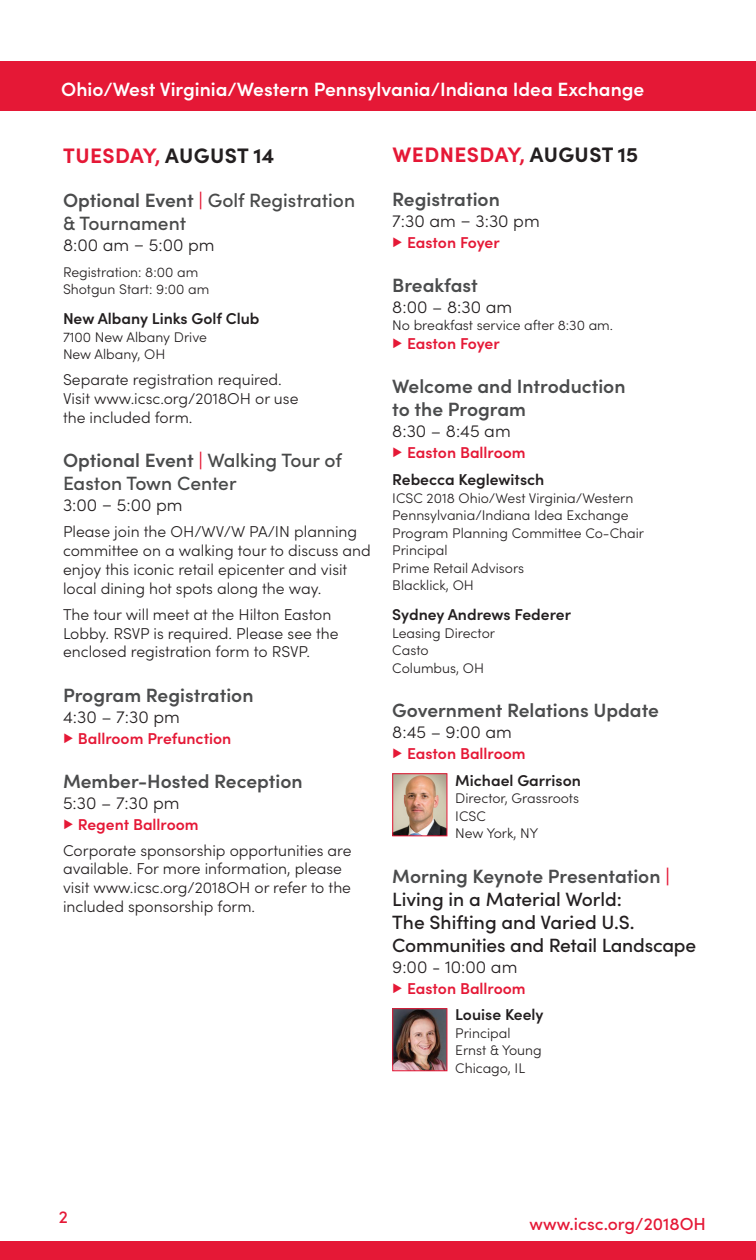
<style>
.page{position:relative;width:756px;height:1260px;background:#fff}
.page>*{position:absolute;margin:0;border:0;box-sizing:border-box;transform-origin:0 0}
.Agenda_Date{font:700 21px "Sofia Pro";letter-spacing:.02em;color:#e51836}
.Agenda_Item{font:600 19.25px/23.1px "Sofia Pro";color:#4b4c4d}
.Agenda_Item-2{font:500 19.25px/23.1px "Sofia Pro";color:#231f20}
.Agenda_Item-3{font:500 19.25px/23.1px "Sofia Pro";color:#494a4a}
.t1{font:600 19.25px "Sofia Pro";color:#fff}
.Agenda_Time{font:300 17.5px "Sofia Pro";color:#231f20}
.t2{font:500 17.5px "Sofia Pro";color:#e51836}
.Agenda_Copy{font:300 15.75px/18.9px "Sofia Pro";color:#231f20}
.Agenda_Time-2{font:600 15.75px "Sofia Pro";color:#e51836}
.Speaker_Name{font:600 15.75px "Sofia Pro";color:#231f20}
.Presentation_descrip{font:600 15.75px "Sofia Pro";color:#231f20}
.Speaker_Title{font:300 14px/17.5px "Sofia Pro";color:#231f20}
.Agenda_Copy-2{font:300 14px "Sofia Pro";color:#231f20}
.s1{color:#231f20}
.s2{font-weight:600;color:#4b4c4d}
.s3{color:#e51836}
.s4{font-weight:600;color:#e51836}
</style>
<div class="page">
<div style="left:0;top:61px;width:756px;height:49px;background:#e51836"></div>
<div style="left:0;top:1241px;width:756px;height:19px;background:#e51836"></div>
<img style="left:394px;top:775px;width:51px;height:59px">
<div style="left:392px;top:773px;width:55px;height:63px;border:1px solid #e51836"></div>
<img style="left:394px;top:1010px;width:51px;height:59px">
<div style="left:392px;top:1008px;width:55px;height:63px;border:1px solid #e51836"></div>
<p class="t1" style="left:61px;top:75px;width:585px">Ohio/West Virginia/Western Pennsylvania/Indiana Idea Exchange</p>
<p class="Agenda_Date" style="left:63px;top:140px;width:213px">TUESDAY, <span class="s1">AUGUST 14</span></p>
<p class="Agenda_Item-3" style="left:63px;top:188px;width:294px"><span class="s2">Optional Event</span> <span class="s3">|</span> Golf Registration &amp; Tournament</p>
<p class="Agenda_Time" style="left:63px;top:233px;width:153px">8:00 am – 5:00 pm</p>
<p class="Speaker_Title" style="left:63px;top:262px;width:137px">Registration: 8:00 am</p>
<p class="Speaker_Title" style="left:63px;top:280px;width:148px">Shotgun Start: 9:00 am</p>
<p class="Speaker_Name" style="left:63px;top:307px;width:198px">New Albany Links Golf Club</p>
<p class="Speaker_Title" style="left:63px;top:327px;width:146px">7100 New Albany Drive</p>
<p class="Speaker_Title" style="left:63px;top:345px;width:104px">New Albany, OH</p>
<p class="Agenda_Copy" style="left:63px;top:369px;width:237px">Separate registration required.<br>Visit www.icsc.org/2018OH or use the included form.</p>
<p class="Agenda_Item-3" style="left:63px;top:448px;width:280px"><span class="s2">Optional Event</span> <span class="s3">|</span> Walking Tour of<br>Easton Town Center</p>
<p class="Agenda_Time" style="left:63px;top:492px;width:121px">3:00 – 5:00 pm</p>
<p class="Agenda_Copy" style="left:63px;top:521px;width:309px">Please join the OH/WV/W PA/IN planning committee on a walking tour to discuss and enjoy this iconic retail epicenter and visit local dining hot spots along the way.</p>
<p class="Agenda_Copy" style="left:63px;top:604px;width:277px">The tour will meet at the Hilton Easton<br>Lobby. RSVP is required. Please see the enclosed registration form to RSVP.</p>
<p class="Agenda_Item" style="left:63px;top:682px;width:192px">Program Registration</p>
<p class="Agenda_Time" style="left:63px;top:704px;width:118px">4:30 – 7:30 pm</p>
<p class="Agenda_Time-2" style="left:63px;top:726px;width:170px">▶ Ballroom Prefunction</p>
<p class="Agenda_Item" style="left:63px;top:768px;width:241px">Member-Hosted Reception</p>
<p class="Agenda_Time" style="left:63px;top:790px;width:118px">5:30 – 7:30 pm</p>
<p class="Agenda_Time-2" style="left:63px;top:812px;width:137px">▶ Regent Ballroom</p>
<p class="Agenda_Copy" style="left:63px;top:840px;width:290px">Corporate sponsorship opportunities are available. For more information, please visit www.icsc.org/2018OH or refer to the included sponsorship form.</p>
<p class="Agenda_Date" style="left:392px;top:138px;width:247px">WEDNESDAY, <span class="s1">AUGUST 15</span></p>
<p class="Agenda_Item" style="left:392px;top:186px;width:109px">Registration</p>
<p class="Agenda_Time" style="left:392px;top:208px;width:149px">7:30 am – 3:30 pm</p>
<p class="Agenda_Time-2" style="left:392px;top:231px;width:109px">▶ Easton Foyer</p>
<p class="Agenda_Item" style="left:392px;top:273px;width:87px">Breakfast</p>
<p class="Agenda_Time" style="left:392px;top:294px;width:121px">8:00 – 8:30 am</p>
<p class="Agenda_Copy-2" style="left:392px;top:315px;width:222px">No breakfast service after 8:30 am.</p>
<p class="Agenda_Time-2" style="left:392px;top:332px;width:109px">▶ Easton Foyer</p>
<p class="Agenda_Item" style="left:392px;top:373px;width:235px">Welcome and Introduction to the Program</p>
<p class="Agenda_Time" style="left:392px;top:418px;width:120px">8:30 – 8:45 am</p>
<p class="Agenda_Time-2" style="left:392px;top:441px;width:135px">▶ Easton Ballroom</p>
<p class="Speaker_Name" style="left:392px;top:468px;width:154px">Rebecca Keglewitsch</p>
<p class="Speaker_Title" style="left:392px;top:488px;width:253px">ICSC 2018 Ohio/West Virginia/Western<br>Pennsylvania/Indiana Idea Exchange<br>Program Planning Committee Co-Chair</p>
<p class="Speaker_Title" style="left:392px;top:541px;width:57px">Principal</p>
<p class="Speaker_Title" style="left:392px;top:558px;width:133px">Prime Retail Advisors</p>
<p class="Speaker_Title" style="left:392px;top:576px;width:83px">Blacklick, OH</p>
<p class="Speaker_Name" style="left:392px;top:603px;width:180px">Sydney Andrews Federer</p>
<p class="Speaker_Title" style="left:392px;top:623px;width:104px">Leasing Director</p>
<p class="Speaker_Title" style="left:392px;top:641px;width:38px">Casto</p>
<p class="Speaker_Title" style="left:392px;top:658px;width:93px">Columbus, OH</p>
<p class="Agenda_Item" style="left:392px;top:697px;width:268px">Government Relations Update</p>
<p class="Agenda_Time" style="left:392px;top:719px;width:121px">8:45 – 9:00 am</p>
<p class="Agenda_Time-2" style="left:392px;top:741px;width:135px">▶ Easton Ballroom</p>
<p class="Speaker_Name" style="left:455px;top:769px;width:127px">Michael Garrison</p>
<p class="Speaker_Title" style="left:455px;top:789px;width:125px">Director, Grassroots</p>
<p class="Speaker_Title" style="left:455px;top:807px;width:32px">ICSC</p>
<p class="Speaker_Title" style="left:455px;top:824px;width:85px">New York, NY</p>
<p class="Agenda_Item-2" style="left:392px;top:863px;width:305px"><span class="s2">Morning Keynote Presentation</span> <span class="s4">|<br></span>Living in a Material World:<br>The Shifting and Varied U.S.<br>Communities and Retail Landscape</p>
<p class="Agenda_Time" style="left:392px;top:954px;width:127px">9:00 - 10:00 am</p>
<p class="Agenda_Time-2" style="left:392px;top:976px;width:135px">▶ Easton Ballroom</p>
<p class="Presentation_descrip" style="left:455px;top:1003px;width:90px">Louise Keely</p>
<p class="Speaker_Title" style="left:455px;top:1023px;width:57px">Principal</p>
<p class="Speaker_Title" style="left:455px;top:1041px;width:88px">Ernst &amp; Young</p>
<p class="Speaker_Title" style="left:455px;top:1058px;width:71px">Chicago, IL</p>
<p class="t2" style="left:59px;top:1204px;width:11px">2</p>
<p class="t2" style="left:530px;top:1211px;width:178px">www.icsc.org/2018OH</p>
</div>
